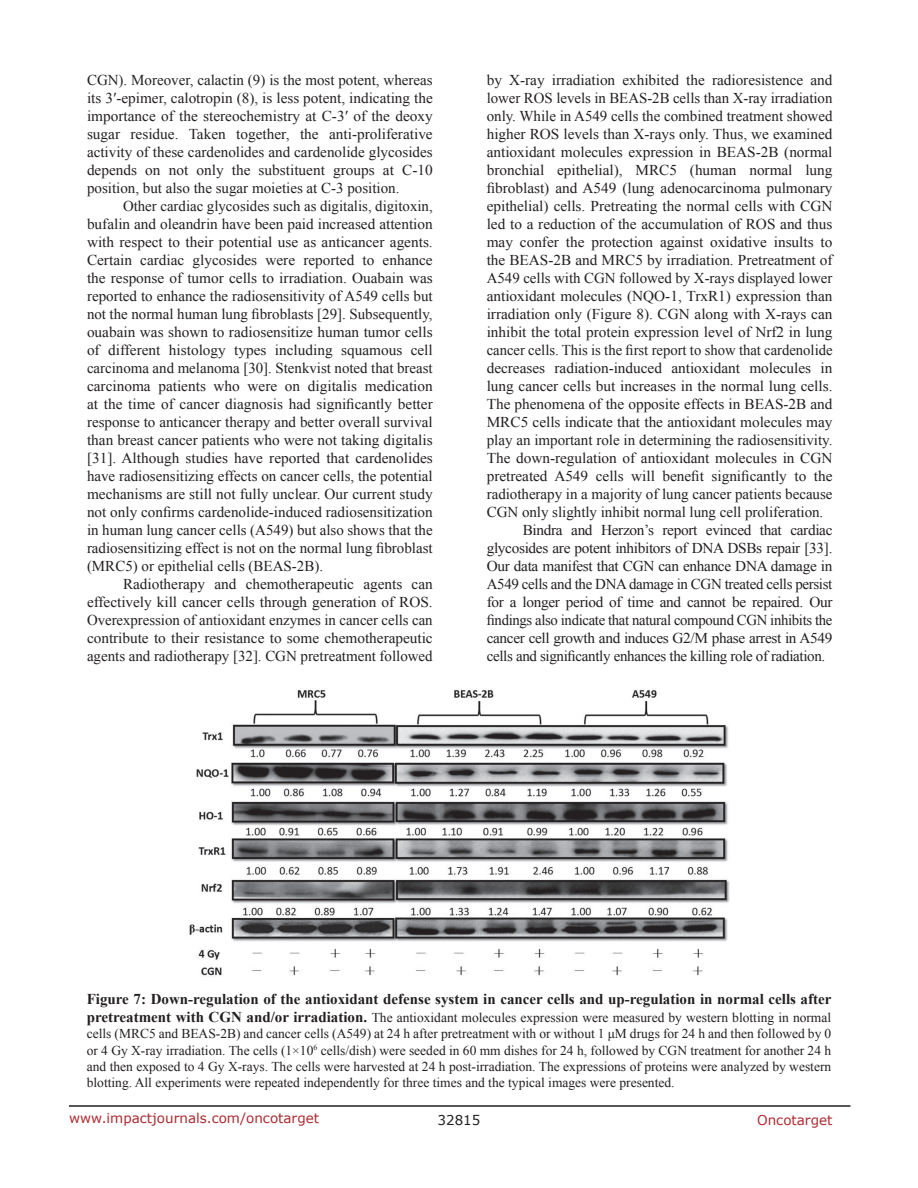
<style>
.page{position:relative;width:918px;height:1188px;background:#fff}
.page>*{position:absolute;margin:0;border:0;box-sizing:border-box;transform-origin:0 0}
.BodyText{font:15px/18px "Times New Roman";color:#231f20;text-align:justify}
.FigureText{font:700 15px "Times New Roman";color:#231f20}
.FigureText-2{font:13.5px/16.2px "Times New Roman";color:#231f20;text-align:justify}
.t1{font:13.5px "Verdana";color:#ac2b31}
.t2{font:13.5px "Verdana";color:#231f20}
.s1{font-weight:700;font-size:15px}
</style>
<div class="page">
<hr style="left:69px;top:1105px;width:781px;height:2px;background:#231f20">
<img style="left:189px;top:690px;width:541px;height:286px">
<p class="BodyText" style="left:87px;top:71px;width:347px">CGN). Moreover, calactin (9) is the most potent, whereas its 3′-epimer, calotropin (8), is less potent, indicating the importance of the stereochemistry at C-3′ of the deoxy sugar residue. Taken together, the anti-proliferative activity of these cardenolides and cardenolide glycosides depends on not only the substituent groups at C-10 position, but also the sugar moieties at C-3 position.</p>
<p class="BodyText" style="left:87px;top:197px;width:347px;text-indent:36px">Other cardiac glycosides such as digitalis, digitoxin, bufalin and oleandrin have been paid increased attention with respect to their potential use as anticancer agents.<br>Certain cardiac glycosides were reported to enhance the response of tumor cells to irradiation. Ouabain was reported to enhance the radiosensitivity of A549 cells but not the normal human lung fibroblasts [29]. Subsequently, ouabain was shown to radiosensitize human tumor cells of different histology types including squamous cell carcinoma and melanoma [30]. Stenkvist noted that breast carcinoma patients who were on digitalis medication at the time of cancer diagnosis had significantly better response to anticancer therapy and better overall survival than breast cancer patients who were not taking digitalis [31]. Although studies have reported that cardenolides have radiosensitizing effects on cancer cells, the potential mechanisms are still not fully unclear. Our current study not only confirms cardenolide-induced radiosensitization in human lung cancer cells (A549) but also shows that the radiosensitizing effect is not on the normal lung fibroblast (MRC5) or epithelial cells (BEAS-2B).</p>
<p class="BodyText" style="left:87px;top:575px;width:347px;text-indent:36px">Radiotherapy and chemotherapeutic agents can effectively kill cancer cells through generation of ROS.<br>Overexpression of antioxidant enzymes in cancer cells can contribute to their resistance to some chemotherapeutic agents and radiotherapy [32]. CGN pretreatment followed</p>
<p class="BodyText" style="left:487px;top:71px;width:347px">by X-ray irradiation exhibited the radioresistence and lower ROS levels in BEAS-2B cells than X-ray irradiation only. While in A549 cells the combined treatment showed higher ROS levels than X-rays only. Thus, we examined antioxidant molecules expression in BEAS-2B (normal bronchial epithelial), MRC5 (human normal lung fibroblast) and A549 (lung adenocarcinoma pulmonary epithelial) cells. Pretreating the normal cells with CGN led to a reduction of the accumulation of ROS and thus may confer the protection against oxidative insults to the BEAS-2B and MRC5 by irradiation. Pretreatment of A549 cells with CGN followed by X-rays displayed lower antioxidant molecules (NQO-1, TrxR1) expression than irradiation only (Figure 8). CGN along with X-rays can inhibit the total protein expression level of Nrf2 in lung cancer cells. This is the first report to show that cardenolide decreases radiation-induced antioxidant molecules in lung cancer cells but increases in the normal lung cells.<br>The phenomena of the opposite effects in BEAS-2B and MRC5 cells indicate that the antioxidant molecules may play an important role in determining the radiosensitivity.<br>The down-regulation of antioxidant molecules in CGN pretreated A549 cells will benefit significantly to the radiotherapy in a majority of lung cancer patients because CGN only slightly inhibit normal lung cell proliferation.</p>
<p class="BodyText" style="left:487px;top:521px;width:347px;text-indent:36px">Bindra and Herzon’s report evinced that cardiac glycosides are potent inhibitors of DNA DSBs repair [33].<br>Our data manifest that CGN can enhance DNA damage in A549 cells and the DNA damage in CGN treated cells persist for a longer period of time and cannot be repaired. Our findings also indicate that natural compound CGN inhibits the cancer cell growth and induces G2/M phase arrest in A549 cells and significantly enhances the killing role of radiation.</p>
<p class="FigureText" style="left:87px;top:989px;width:746px">Figure 7: Down-regulation of the antioxidant defense system in cancer cells and up-regulation in normal cells after</p>
<p class="FigureText-2" style="left:87px;top:1009px;width:746px"><span class="s1">pretreatment with CGN and/or irradiation.</span> The antioxidant molecules expression were measured by western blotting in normal cells (MRC5 and BEAS-2B) and cancer cells (A549) at 24 h after pretreatment with or without 1 μM drugs for 24 h and then followed by 0 or 4 Gy X-ray irradiation. The cells (1×10<sup>6</sup> cells/dish) were seeded in 60 mm dishes for 24 h, followed by CGN treatment for another 24 h and then exposed to 4 Gy X-rays. The cells were harvested at 24 h post-irradiation. The expressions of proteins were analyzed by western blotting. All experiments were repeated independently for three times and the typical images were presented.</p>
<p class="t1" style="left:69px;top:1109px;width:252px">www.impactjournals.com/oncotarget</p>
<p class="t2" style="left:438px;top:1111px;width:44px">32815</p>
<p class="t1" style="left:757px;top:1111px;width:77px">Oncotarget</p>
</div>
